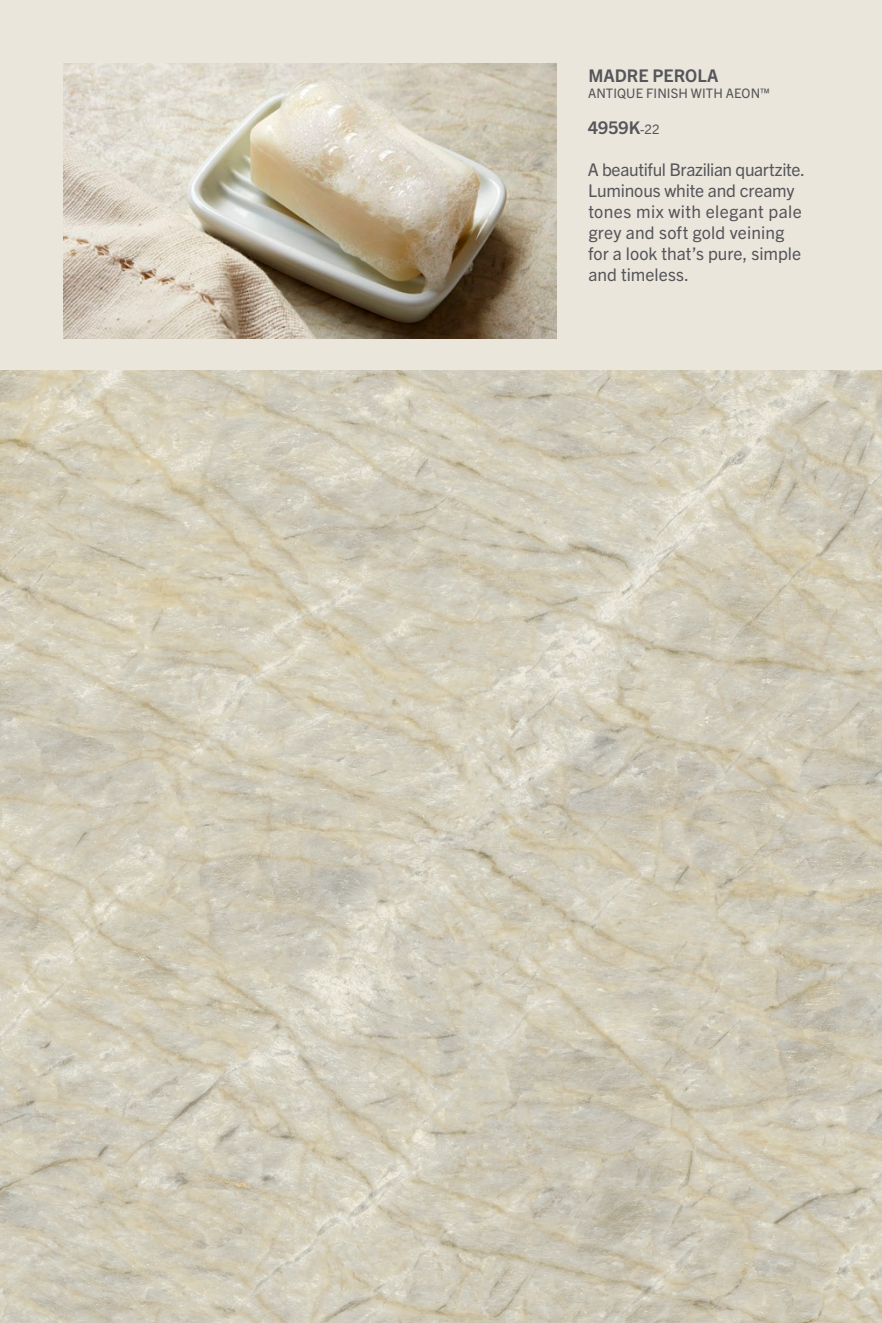
<style>
.page{position:relative;width:882px;height:1323px;background:#ebe6dc}
.page>*{position:absolute;margin:0;border:0;box-sizing:border-box;transform-origin:0 0}
.t1{font:17.5px/21px "Trade Gothic Next LT Pro";color:#55555a}
.t2{font:700 17.5px "Trade Gothic Next LT Pro";color:#55555a}
.t3{font:13.12px "Trade Gothic Next LT Pro";letter-spacing:.01em;color:#55555a}
.s1{font-weight:400;font-size:13.12px}
</style>
<div class="page">
<img style="left:0;top:370px;width:882px;height:953px">
<img style="left:63px;top:63px;width:493px;height:276px">
<p class="t2" style="left:588px;top:63px;width:132px">MADRE PEROLA</p>
<p class="t3" style="left:588px;top:84px;width:183px">Antique Finish With Aeon™</p>
<p class="t2" style="left:588px;top:116px;width:73px">4959K<span class="s1">-22</span></p>
<p class="t1" style="left:588px;top:158px;width:219px">A beautiful Brazilian quartzite.<br>Luminous white and creamy tones mix with elegant pale grey and soft gold veining for a look that’s pure, simple and timeless.</p>
</div>
